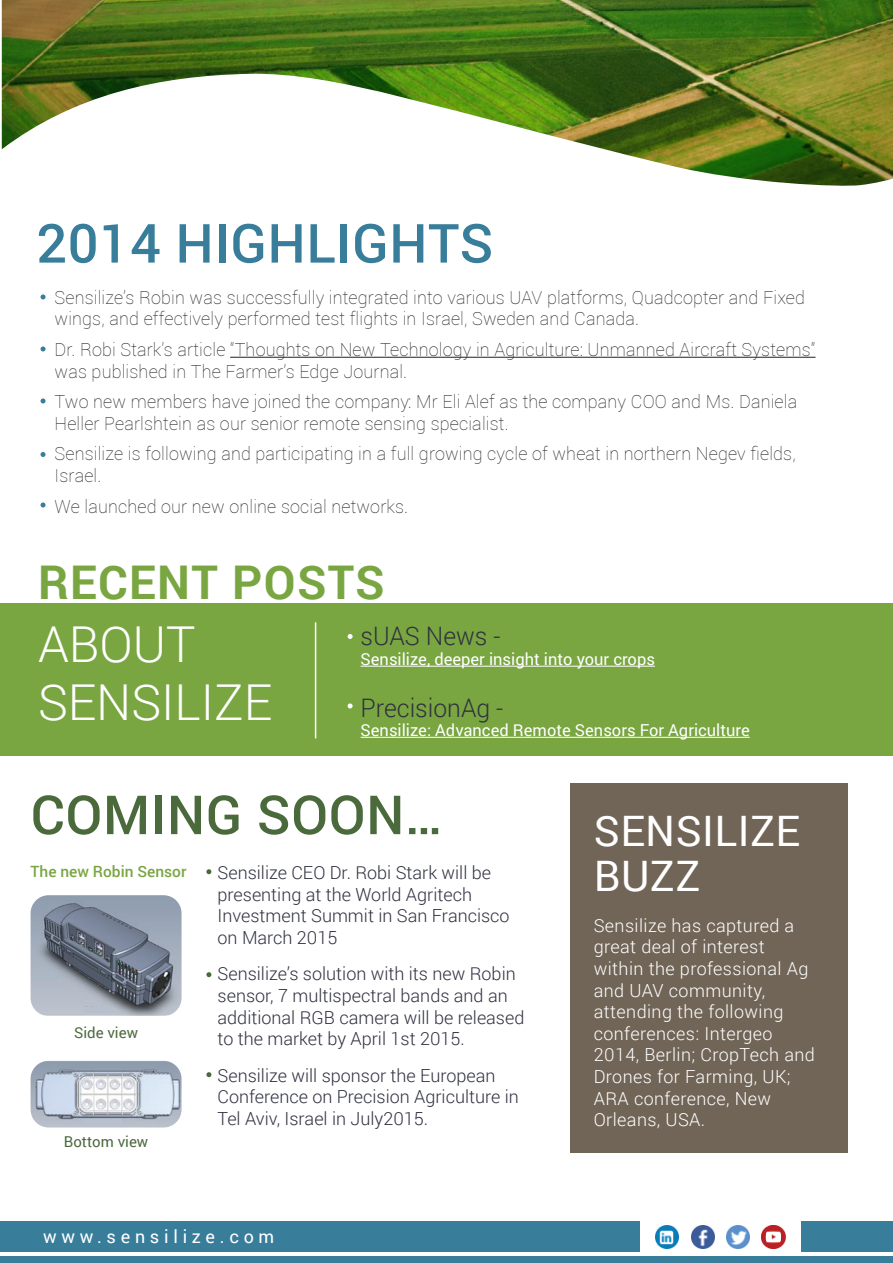
<style>
.page{position:relative;width:893px;height:1263px;background:#fff}
.page>*{position:absolute;margin:0;border:0;box-sizing:border-box;transform-origin:0 0}
.t1{font:500 54px "Roboto";letter-spacing:.01em;color:#387e9b}
.t2{font:500 54px "Roboto";letter-spacing:.01em;color:#4a6a3c}
.t3{font:300 49.5px/58.5px "Roboto";color:#fff}
.t4{font:700 46.5px "Roboto";letter-spacing:.03em;color:#79a641}
.t5{font:42px/45.5px "Roboto";letter-spacing:.01em;color:#fff}
.t6{font:300 25.5px "Roboto";color:#2f3140}
.t7{font:100 18px/21.6px "Roboto";letter-spacing:.01em;color:#231f20}
.t8{font:300 18px/21.6px "Roboto";color:#2f3140}
.t9{font:300 18px/21.6px "Roboto";letter-spacing:.02em;color:#fff}
.t10{font:18px "Roboto";letter-spacing:.265em;color:#fff}
.t11{font:16.5px "Roboto";color:#fff}
.t12{font:500 15.6px "Roboto";color:#79a641}
.t13{font:15px "Roboto";color:#4a6a3c}
</style>
<div class="page">
<div style="left:0;top:603px;width:893px;height:152px;background:#79a641"></div>
<img style="left:2px;top:0;width:891px;height:186px">
<hr style="left:230px;top:357px;width:585px;height:1px;background:#231f20">
<svg style="left:41px;top:294px;width:5px;height:5px"></svg>
<svg style="left:41px;top:346px;width:5px;height:5px"></svg>
<svg style="left:41px;top:398px;width:5px;height:5px"></svg>
<svg style="left:41px;top:452px;width:5px;height:5px"></svg>
<svg style="left:41px;top:502px;width:5px;height:5px"></svg>
<hr style="left:361px;top:666px;width:294px;height:1px;background:#fff">
<hr style="left:361px;top:737px;width:389px;height:1px;background:#fff">
<svg style="left:348px;top:634px;width:5px;height:5px"></svg>
<svg style="left:348px;top:703px;width:5px;height:5px"></svg>
<div style="left:0;top:1221px;width:640px;height:31px;background:#387e9b"></div>
<div style="left:802px;top:1221px;width:91px;height:31px;background:#387e9b"></div>
<img style="left:726px;top:1226px;width:24px;height:23px">
<img style="left:762px;top:1226px;width:23px;height:23px">
<img style="left:656px;top:1226px;width:23px;height:23px">
<img style="left:691px;top:1226px;width:23px;height:23px">
<svg style="left:206px;top:869px;width:5px;height:5px"></svg>
<svg style="left:206px;top:972px;width:5px;height:5px"></svg>
<svg style="left:206px;top:1072px;width:5px;height:5px"></svg>
<img style="left:31px;top:895px;width:151px;height:121px">
<svg style="left:84px;top:1006px;width:37px;height:7px"></svg>
<img style="left:31px;top:1061px;width:151px;height:66px">
<div style="left:83px;top:1119px;width:38px;height:6px;background:#b8c0cb"></div>
<hr style="left:315px;top:622px;width:1px;height:116px;background:#fff">
<div style="left:570px;top:783px;width:277px;height:370px;background:#716557"></div>
<div style="left:0;top:1256px;width:893px;height:7px;background:#387e9b"></div>
<h1 class="t1" style="left:37px;top:205px;width:458px">2014 HIGHLIGHTS</h1>
<p class="t7" style="left:55px;top:286px;width:752px">Sensilize’s Robin was successfully integrated into various UAV platforms, Quadcopter and Fixed wings, and effectively performed test flights in Israel, Sweden and Canada.</p>
<p class="t7" style="left:55px;top:338px;width:762px">Dr. Robi Stark’s article “Thoughts on New Technology in Agriculture: Unmanned Aircraft Systems” was published in The Farmer’s Edge Journal.</p>
<p class="t7" style="left:55px;top:390px;width:744px">Two new members have joined the company: Mr Eli Alef as the company COO and Ms. Daniela<br>Heller Pearlshtein as our senior remote sensing specialist.</p>
<p class="t7" style="left:55px;top:442px;width:743px">Sensilize is following and participating in a full growing cycle of wheat in northern Negev fields,<br>Israel.</p>
<p class="t7" style="left:55px;top:495px;width:355px">We launched our new online social networks.</p>
<h3 class="t4" style="left:38px;top:549px;width:348px">RECENT POSTS</h3>
<h2 class="t3" style="left:38px;top:613px;width:236px">ABOUT<br>SENSILIZE</h2>
<h3 class="t6" style="left:361px;top:619px;width:141px">sUAS News -</h3>
<p class="t11" style="left:361px;top:647px;width:296px">Sensilize, deeper insight into your crops</p>
<h3 class="t6" style="left:361px;top:690px;width:144px">PrecisionAg -</h3>
<p class="t11" style="left:361px;top:719px;width:391px">Sensilize: Advanced Remote Sensors For Agriculture</p>
<h1 class="t2" style="left:31px;top:777px;width:414px">COMING SOON…</h1>
<p class="t12" style="left:31px;top:860px;width:157px">The new Robin Sensor</p>
<p class="t13" style="left:74px;top:1022px;width:65px">Side view</p>
<p class="t13" style="left:64px;top:1131px;width:86px">Bottom view</p>
<p class="t8" style="left:218px;top:861px;width:294px">Sensilize CEO Dr. Robi Stark will be presenting at the World Agritech<br>Investment Summit in San Francisco on March 2015</p>
<p class="t8" style="left:218px;top:962px;width:308px">Sensilize’s solution with its new Robin sensor, 7 multispectral bands and an additional RGB camera will be released to the market by April 1st 2015.</p>
<p class="t8" style="left:218px;top:1064px;width:303px">Sensilize will sponsor the European<br>Conference on Precision Agriculture in<br>Tel Aviv, Israel in July2015.</p>
<p class="t10" style="left:43px;top:1224px;width:233px">www.sensilize.com</p>
<h3 class="t5" style="left:594px;top:806px;width:208px">SENSILIZE<br>BUZZ</h3>
<p class="t9" style="left:594px;top:914px;width:223px">Sensilize has captured a great deal of interest within the professional Ag and UAV community, attending the following conferences: Intergeo<br>2014, Berlin; CropTech and<br>Drones for Farming, UK;<br>ARA conference, New<br>Orleans, USA.</p>
</div>
